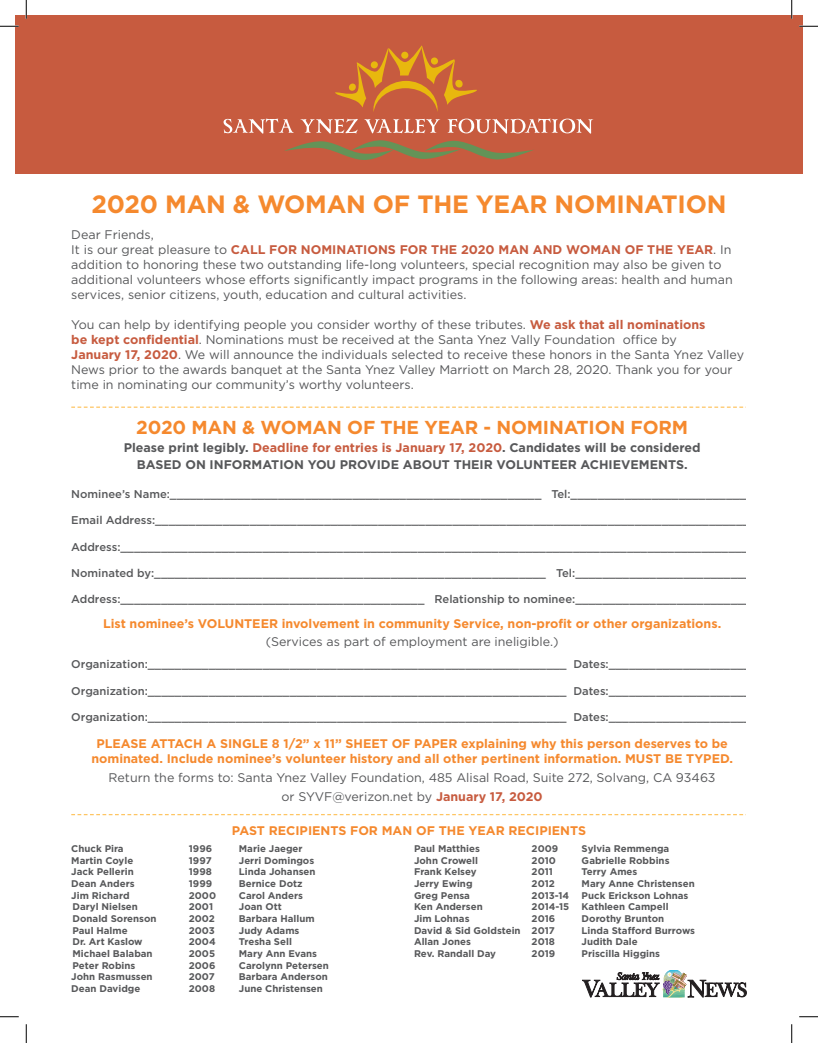
<style>
.page{position:relative;width:818px;height:1043px;background:#fff}
.page>*{position:absolute;margin:0;border:0;box-sizing:border-box;transform-origin:0 0}
.t1{font:700 25px "Gotham";letter-spacing:-.01em;color:#f5892e}
.t2{font:700 18.75px "Gotham";letter-spacing:-.01em;color:#f5892e}
.t3{font:12.5px/15px "Gotham";color:#57585a}
.t4{font:700 12.5px/15px "Gotham";color:#f5892e;text-align:center}
.t5{font:700 12.5px "Gotham";color:#57585a}
.t6{font:500 11.25px "Gotham HTF";color:#57585a}
.t7{font:700 9.75px "Gotham";color:#57585a}
.s1{font-weight:700;color:#c75b3f}
.s2{color:#c75b3f}
</style>
<div class="page">
<div style="left:15px;top:15px;width:787px;height:159px;background:#c75b3f"></div>
<svg style="left:223px;top:119px;width:370px;height:41px"></svg>
<svg style="left:335px;top:45px;width:142px;height:67px"></svg>
<svg style="left:71px;top:406px;width:675px;height:2px"></svg>
<svg style="left:71px;top:814px;width:675px;height:1px"></svg>
<svg style="left:582px;top:970px;width:164px;height:27px"></svg>
<svg style="left:0;top:25px;width:19px;height:2px"></svg>
<svg style="left:799px;top:25px;width:19px;height:2px"></svg>
<svg style="left:0;top:1016px;width:19px;height:1px"></svg>
<svg style="left:799px;top:1016px;width:19px;height:1px"></svg>
<svg style="left:25px;top:0;width:2px;height:19px"></svg>
<svg style="left:25px;top:1024px;width:2px;height:18px"></svg>
<svg style="left:791px;top:0;width:1px;height:19px"></svg>
<svg style="left:791px;top:1024px;width:1px;height:18px"></svg>
<p class="t1" style="left:91px;top:189px;width:636px">2020 MAN &amp; WOMAN OF THE YEAR NOMINATION</p>
<p class="t3" style="left:71px;top:227px;width:84px">Dear Friends,</p>
<p class="t3" style="left:71px;top:242px;width:663px">It is our great pleasure to <span class="s1">CALL FOR NOMINATIONS FOR THE 2020 MAN AND WOMAN OF THE YEAR</span>. In addition to honoring these two outstanding life-long volunteers, special recognition may also be given to additional volunteers whose efforts significantly impact programs in the following areas: health and human services, senior citizens, youth, education and cultural activities.</p>
<p class="t3" style="left:71px;top:317px;width:635px">You can help by identifying people you consider worthy of these tributes. <span class="s1">We ask that all nominations</span></p>
<p class="t3" style="left:71px;top:332px;width:607px"><span class="s1">be kept confidential</span>. Nominations must be received at the Santa Ynez Vally Foundation office by</p>
<p class="t3" style="left:71px;top:347px;width:674px"><span class="s1">January 17, 2020</span>. We will announce the individuals selected to receive these honors in the Santa Ynez Valley<br>News prior to the awards banquet at the Santa Ynez Valley Marriott on March 28, 2020. Thank you for your time in nominating our community’s worthy volunteers.</p>
<p class="t2" style="left:136px;top:416px;width:553px">2020 MAN &amp; WOMAN OF THE YEAR - NOMINATION FORM</p>
<p class="t5" style="left:124px;top:441px;width:578px">Please print legibly. <span class="s2">Deadline for entries is January 17, 2020</span>. Candidates will be considered</p>
<p class="t5" style="left:137px;top:457px;width:552px">BASED ON INFORMATION YOU PROVIDE ABOUT THEIR VOLUNTEER ACHIEVEMENTS.</p>
<p class="t6" style="left:71px;top:488px;width:683px">Nominee’s Name:_______________________________________________________ Tel:___________________________</p>
<p class="t6" style="left:71px;top:514px;width:679px">Email Address:________________________________________________________________________________________</p>
<p class="t6" style="left:71px;top:540px;width:678px">Address:_____________________________________________________________________________________________</p>
<p class="t6" style="left:71px;top:566px;width:681px">Nominated by:__________________________________________________________ Tel:__________________________</p>
<p class="t6" style="left:71px;top:593px;width:681px">Address:_____________________________________________ Relationship to nominee:__________________________</p>
<p class="t4" style="left:103px;top:615px;width:619px">List nominee’s VOLUNTEER involvement in community Service, non-profit or other organizations.</p>
<p class="t3" style="left:266px;top:634px;width:294px">(Services as part of employment are ineligible.)</p>
<p class="t6" style="left:71px;top:658px;width:680px">Organization:______________________________________________________________ Dates:_____________________</p>
<p class="t6" style="left:71px;top:684px;width:680px">Organization:______________________________________________________________ Dates:_____________________</p>
<p class="t6" style="left:71px;top:710px;width:680px">Organization:______________________________________________________________ Dates:_____________________</p>
<p class="t4" style="left:91px;top:735px;width:643px">PLEASE ATTACH A SINGLE 8 1/2” x 11” SHEET OF PAPER explaining why this person deserves to be nominated. Include nominee’s volunteer history and all other pertinent information. MUST BE TYPED.</p>
<p class="t3" style="left:109px;top:769px;width:608px">Return the forms to: Santa Ynez Valley Foundation, 485 Alisal Road, Suite 272, Solvang, CA 93463</p>
<p class="t3" style="left:281px;top:788px;width:263px">or SYVF@verizon.net by <span class="s1">January 17, 2020</span></p>
<p class="t4" style="left:232px;top:823px;width:355px">PAST RECIPIENTS FOR MAN OF THE YEAR RECIPIENTS</p>
<p class="t7" style="left:71px;top:843px;width:54px">Chuck Pira</p>
<p class="t7" style="left:189px;top:843px;width:25px">1996</p>
<p class="t7" style="left:239px;top:843px;width:65px">Marie Jaeger</p>
<p class="t7" style="left:71px;top:854px;width:63px">Martin Coyle</p>
<p class="t7" style="left:189px;top:854px;width:24px">1997</p>
<p class="t7" style="left:239px;top:854px;width:77px">Jerri Domingos</p>
<p class="t7" style="left:71px;top:866px;width:64px">Jack Pellerin</p>
<p class="t7" style="left:189px;top:866px;width:25px">1998</p>
<p class="t7" style="left:239px;top:866px;width:78px">Linda Johansen</p>
<p class="t7" style="left:71px;top:878px;width:65px">Dean Anders</p>
<p class="t7" style="left:189px;top:878px;width:25px">1999</p>
<p class="t7" style="left:239px;top:878px;width:65px">Bernice Dotz</p>
<p class="t7" style="left:71px;top:889px;width:60px">Jim Richard</p>
<p class="t7" style="left:189px;top:889px;width:29px">2000</p>
<p class="t7" style="left:239px;top:889px;width:66px">Carol Anders</p>
<p class="t7" style="left:72px;top:901px;width:67px">Daryl Nielsen</p>
<p class="t7" style="left:189px;top:901px;width:26px">2001</p>
<p class="t7" style="left:239px;top:901px;width:44px">Joan Ott</p>
<p class="t7" style="left:72px;top:912px;width:85px">Donald Sorenson</p>
<p class="t7" style="left:189px;top:912px;width:28px">2002</p>
<p class="t7" style="left:239px;top:912px;width:77px">Barbara Hallum</p>
<p class="t7" style="left:72px;top:924px;width:57px">Paul Halme</p>
<p class="t7" style="left:189px;top:924px;width:28px">2003</p>
<p class="t7" style="left:239px;top:924px;width:62px">Judy Adams</p>
<p class="t7" style="left:72px;top:936px;width:72px">Dr. Art Kaslow</p>
<p class="t7" style="left:189px;top:936px;width:28px">2004</p>
<p class="t7" style="left:239px;top:936px;width:55px">Tresha Sell</p>
<p class="t7" style="left:72px;top:947px;width:82px">Michael Balaban</p>
<p class="t7" style="left:189px;top:947px;width:28px">2005</p>
<p class="t7" style="left:239px;top:947px;width:80px">Mary Ann Evans</p>
<p class="t7" style="left:72px;top:959px;width:64px">Peter Robins</p>
<p class="t7" style="left:189px;top:959px;width:28px">2006</p>
<p class="t7" style="left:239px;top:959px;width:91px">Carolynn Petersen</p>
<p class="t7" style="left:71px;top:971px;width:83px">John Rasmussen</p>
<p class="t7" style="left:189px;top:971px;width:27px">2007</p>
<p class="t7" style="left:239px;top:971px;width:91px">Barbara Anderson</p>
<p class="t7" style="left:71px;top:982px;width:71px">Dean Davidge</p>
<p class="t7" style="left:189px;top:982px;width:28px">2008</p>
<p class="t7" style="left:239px;top:982px;width:85px">June Christensen</p>
<p class="t7" style="left:414px;top:843px;width:67px">Paul Matthies</p>
<p class="t7" style="left:531px;top:843px;width:28px">2009</p>
<p class="t7" style="left:581px;top:843px;width:89px">Sylvia Remmenga</p>
<p class="t7" style="left:414px;top:854px;width:66px">John Crowell</p>
<p class="t7" style="left:531px;top:854px;width:26px">2010</p>
<p class="t7" style="left:581px;top:854px;width:89px">Gabrielle Robbins</p>
<p class="t7" style="left:414px;top:866px;width:64px">Frank Kelsey</p>
<p class="t7" style="left:531px;top:866px;width:23px">2011</p>
<p class="t7" style="left:581px;top:866px;width:57px">Terry Ames</p>
<p class="t7" style="left:414px;top:878px;width:60px">Jerry Ewing</p>
<p class="t7" style="left:531px;top:878px;width:25px">2012</p>
<p class="t7" style="left:581px;top:878px;width:115px">Mary Anne Christensen</p>
<p class="t7" style="left:414px;top:889px;width:57px">Greg Pensa</p>
<p class="t7" style="left:531px;top:889px;width:39px">2013-14</p>
<p class="t7" style="left:581px;top:889px;width:108px">Puck Erickson Lohnas</p>
<p class="t7" style="left:414px;top:901px;width:70px">Ken Andersen</p>
<p class="t7" style="left:531px;top:901px;width:39px">2014-15</p>
<p class="t7" style="left:581px;top:901px;width:88px">Kathleen Campell</p>
<p class="t7" style="left:414px;top:912px;width:57px">Jim Lohnas</p>
<p class="t7" style="left:531px;top:912px;width:25px">2016</p>
<p class="t7" style="left:581px;top:912px;width:84px">Dorothy Brunton</p>
<p class="t7" style="left:414px;top:924px;width:142px">David &amp; Sid Goldstein 2017</p>
<p class="t7" style="left:581px;top:924px;width:115px">Linda Stafford Burrows</p>
<p class="t7" style="left:414px;top:936px;width:58px">Allan Jones</p>
<p class="t7" style="left:531px;top:936px;width:25px">2018</p>
<p class="t7" style="left:581px;top:936px;width:58px">Judith Dale</p>
<p class="t7" style="left:414px;top:948px;width:84px">Rev. Randall Day</p>
<p class="t7" style="left:531px;top:948px;width:25px">2019</p>
<p class="t7" style="left:581px;top:948px;width:80px">Priscilla Higgins</p>
</div>
